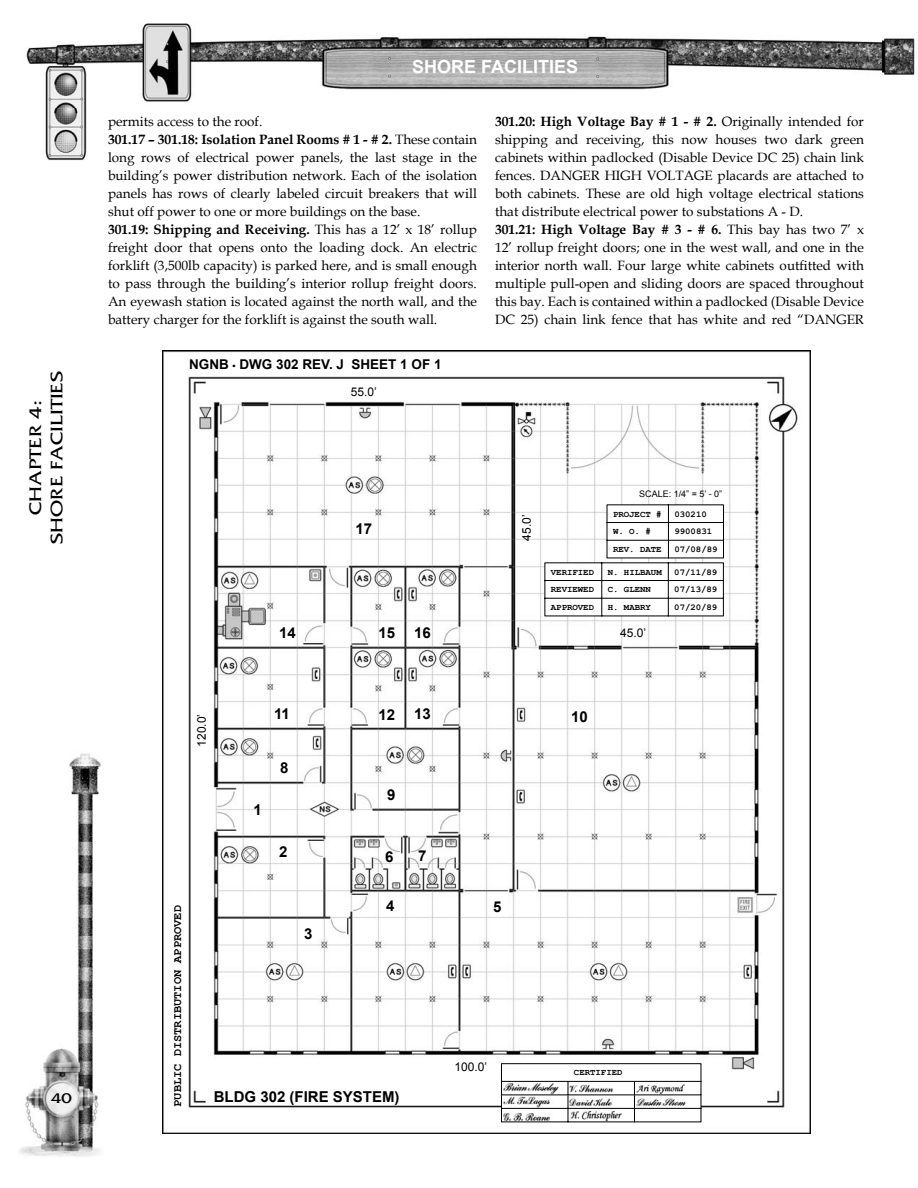
<style>
.page{position:relative;width:918px;height:1188px;background:#fff}
.page>*{position:absolute;margin:0;border:0;box-sizing:border-box;transform-origin:0 0}
.t1{font:18px "BD Quattra";color:#000}
.t2{font:700 18px "Arial";color:#fff}
.t3{font:700 15px "Arial";color:#000}
.t4{font:15px "BD Quattra";color:#000}
.t5{font:13.5px/18px "Book Antiqua";color:#000;text-align:justify}
.t6{font:700 13.5px "Arial";color:#000}
.t7{font:12px "Arial";color:#000}
.t8{font:700 12px "Courier New";color:#000}
.t9{font:700 9px "Courier New";color:#000}
.t10{font:9px "Arial";color:#000}
.s1{font-weight:700}
.s2{font-size:9px}
</style>
<div class="page">
<img style="left:26px;top:23px;width:889px;height:85px">
<img style="left:45px;top:108px;width:42px;height:53px">
<img style="left:18px;top:753px;width:83px;height:404px">
<img style="left:162px;top:351px;width:648px;height:783px">
<hr style="left:501px;top:1063px;width:67px;height:1px;background:#000">
<hr style="left:568px;top:1063px;width:66px;height:1px;background:#000">
<hr style="left:634px;top:1063px;width:67px;height:1px;background:#000">
<svg style="left:501px;top:1064px;width:201px;height:59px"></svg>
<img style="left:501px;top:1082px;width:63px;height:26px">
<img style="left:501px;top:1110px;width:63px;height:12px">
<img style="left:568px;top:1082px;width:61px;height:39px">
<img style="left:635px;top:1082px;width:60px;height:26px">
<svg style="left:544px;top:504px;width:180px;height:113px"></svg>
<hr style="left:544px;top:616px;width:57px;height:1px;background:#000">
<hr style="left:602px;top:616px;width:66px;height:1px;background:#000">
<hr style="left:669px;top:616px;width:55px;height:1px;background:#000">
<p class="t1" style="left:25px;top:515px;width:116px;rotate:-90deg">CHAPTER 4:</p>
<p class="t1" style="left:47px;top:544px;width:175px;rotate:-90deg">SHORE FACILITIES</p>
<p class="t4" style="left:51px;top:1090px;width:22px">40</p>
<p class="t2" style="left:412px;top:55px;width:168px">SHORE FACILITIES</p>
<p class="t5" style="left:108px;top:112px;width:156px">permits access to the roof.</p>
<p class="t5" style="left:108px;top:130px;width:371px"><span class="s1">301.17 – 301.18: Isolation Panel Rooms # 1 - # 2.</span> These contain long rows of electrical power panels, the last stage in the building’s power distribution network. Each of the isolation panels has rows of clearly labeled circuit breakers that will shut off power to one or more buildings on the base.</p>
<p class="t5" style="left:108px;top:220px;width:371px"><span class="s1">301.19: Shipping and Receiving.</span> This has a 12’ x 18’ rollup freight door that opens onto the loading dock. An electric forklift (3,500lb capacity) is parked here, and is small enough to pass through the building’s interior rollup freight doors.<br>An eyewash station is located against the north wall, and the battery charger for the forklift is against the south wall.</p>
<p class="t6" style="left:189px;top:355px;width:254px">NGNB <span class="s2">•</span> DWG 302 REV. J SHEET 1 OF 1</p>
<p class="t7" style="left:351px;top:384px;width:28px">55.0’</p>
<p class="t5" style="left:495px;top:112px;width:371px"><span class="s1">301.20: High Voltage Bay # 1 - # 2.</span> Originally intended for shipping and receiving, this now houses two dark green cabinets within padlocked (Disable Device DC 25) chain link fences. DANGER HIGH VOLTAGE placards are attached to both cabinets. These are old high voltage electrical stations that distribute electrical power to substations A - D.</p>
<p class="t5" style="left:495px;top:220px;width:371px"><span class="s1">301.21: High Voltage Bay # 3 - # 6.</span> This bay has two 7’ x 12’ rollup freight doors; one in the west wall, and one in the interior north wall. Four large white cabinets outfitted with multiple pull-open and sliding doors are spaced throughout this bay. Each is contained within a padlocked (Disable Device DC 25) chain link fence that has white and red “DANGER</p>
<p class="t10" style="left:639px;top:488px;width:84px">SCALE: 1/4” = 5’ - 0”</p>
<p class="t3" style="left:356px;top:519px;width:18px">17</p>
<p class="t7" style="left:519px;top:541px;width:28px;rotate:-90deg">45.0’</p>
<p class="t3" style="left:279px;top:623px;width:18px">14</p>
<p class="t3" style="left:378px;top:623px;width:18px">15</p>
<p class="t3" style="left:414px;top:623px;width:18px">16</p>
<p class="t9" style="left:613px;top:508px;width:50px">PROJECT #</p>
<p class="t9" style="left:674px;top:508px;width:34px">030210</p>
<p class="t9" style="left:613px;top:526px;width:39px">W. O. #</p>
<p class="t9" style="left:674px;top:526px;width:39px">9900831</p>
<p class="t9" style="left:613px;top:544px;width:50px">REV. DATE</p>
<p class="t9" style="left:674px;top:544px;width:45px">07/08/89</p>
<p class="t9" style="left:551px;top:566px;width:45px">VERIFIED</p>
<p class="t9" style="left:608px;top:566px;width:55px">N. HILBAUM</p>
<p class="t9" style="left:674px;top:566px;width:45px">07/11/89</p>
<p class="t9" style="left:551px;top:584px;width:45px">REVIEWED</p>
<p class="t9" style="left:608px;top:584px;width:45px">C. GLENN</p>
<p class="t9" style="left:674px;top:584px;width:45px">07/13/89</p>
<p class="t9" style="left:551px;top:602px;width:45px">APPROVED</p>
<p class="t9" style="left:608px;top:602px;width:45px">H. MABRY</p>
<p class="t9" style="left:674px;top:602px;width:45px">07/20/89</p>
<p class="t7" style="left:620px;top:625px;width:28px">45.0’</p>
<p class="t8" style="left:170px;top:1107px;width:203px;rotate:-90deg">PUBLIC DISTRIBUTION APPROVED</p>
<p class="t7" style="left:194px;top:747px;width:34px;rotate:-90deg">120.0’</p>
<p class="t3" style="left:274px;top:704px;width:17px">11</p>
<p class="t3" style="left:378px;top:705px;width:18px">12</p>
<p class="t3" style="left:414px;top:704px;width:18px">13</p>
<p class="t3" style="left:254px;top:799px;width:10px">1</p>
<p class="t3" style="left:280px;top:758px;width:10px">8</p>
<p class="t3" style="left:279px;top:842px;width:10px">2</p>
<p class="t3" style="left:304px;top:924px;width:10px">3</p>
<p class="t3" style="left:387px;top:785px;width:10px">9</p>
<p class="t3" style="left:385px;top:847px;width:10px">6</p>
<p class="t3" style="left:418px;top:846px;width:10px">7</p>
<p class="t3" style="left:386px;top:896px;width:10px">4</p>
<p class="t3" style="left:493px;top:897px;width:10px">5</p>
<p class="t3" style="left:214px;top:1087px;width:187px">BLDG 302 (FIRE SYSTEM)</p>
<p class="t7" style="left:454px;top:1059px;width:34px">100.0’</p>
<p class="t3" style="left:571px;top:707px;width:18px">10</p>
<p class="t9" style="left:574px;top:1067px;width:50px">CERTIFIED</p>
</div>
